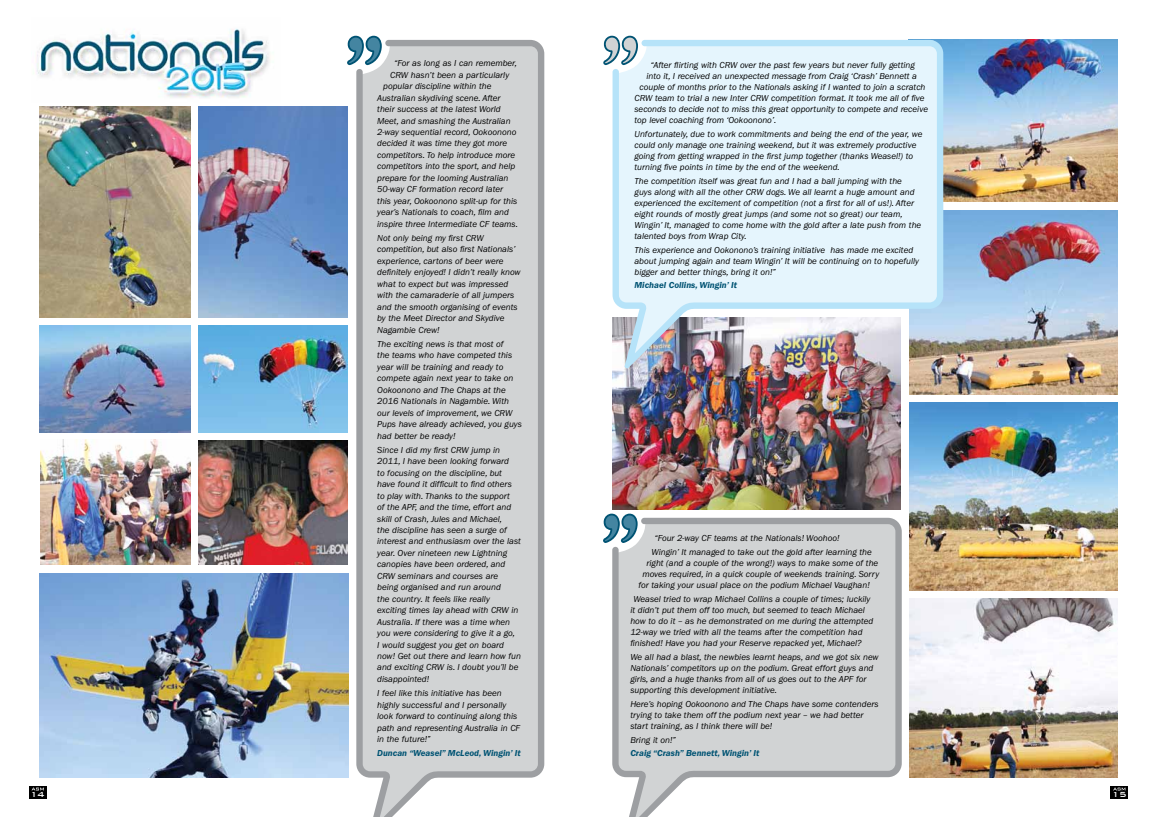
<style>
.page{position:relative;width:1157px;height:817px;background:#fff}
.page>*{position:absolute;margin:0;border:0;box-sizing:border-box;transform-origin:0 0}
.t1{font:500 9.8px "Bank Gothic";color:#fff}
.t2{font:italic 9px/11.4px "Franklin Gothic";color:#000}
.t3{font:italic 600 9px "Franklin Gothic";color:#005373}
</style>
<div class="page">
<img style="left:612px;top:368px;width:288px;height:141px">
<img style="left:40px;top:106px;width:150px;height:211px">
<img style="left:40px;top:573px;width:308px;height:204px">
<img style="left:909px;top:211px;width:208px;height:183px">
<img style="left:909px;top:598px;width:208px;height:179px">
<img style="left:943px;top:40px;width:174px;height:161px">
<img style="left:909px;top:403px;width:208px;height:187px">
<svg style="left:612px;top:40px;width:331px;height:328px;background:#dce9f2"></svg>
<svg style="left:603px;top:36px;width:43px;height:29px"></svg>
<svg style="left:612px;top:517px;width:289px;height:299px;background:#d2d4d5"></svg>
<svg style="left:603px;top:513px;width:34px;height:30px"></svg>
<svg style="left:356px;top:40px;width:188px;height:776px;background:#ced0d1"></svg>
<svg style="left:347px;top:36px;width:35px;height:29px"></svg>
<img style="left:199px;top:325px;width:149px;height:107px">
<img style="left:40px;top:325px;width:150px;height:107px">
<img style="left:41px;top:439px;width:149px;height:125px">
<img style="left:198px;top:441px;width:150px;height:123px">
<img style="left:199px;top:106px;width:148px;height:211px">
<img style="left:36px;top:28px;width:234px;height:70px">
<div style="left:29px;top:785px;width:17px;height:13px;background:#000"></div>
<svg style="left:32px;top:787px;width:12px;height:3px"></svg>
<div style="left:1110px;top:785px;width:18px;height:13px;background:#000"></div>
<svg style="left:1113px;top:787px;width:12px;height:3px"></svg>
<p class="t2" style="left:394px;top:58px;width:124px">“For as long as I can remember,</p>
<p class="t2" style="left:390px;top:69px;width:120px">CRW hasn’t been a particularly</p>
<p class="t2" style="left:383px;top:81px;width:110px">popular discipline within the</p>
<p class="t2" style="left:377px;top:92px;width:125px">Australian skydiving scene. After</p>
<p class="t2" style="left:377px;top:103px;width:125px">their success at the latest World</p>
<p class="t2" style="left:377px;top:115px;width:135px">Meet, and smashing the Australian</p>
<p class="t2" style="left:377px;top:126px;width:141px">2-way sequential record, Ookoonono</p>
<p class="t2" style="left:377px;top:138px;width:131px">decided it was time they got more</p>
<p class="t2" style="left:377px;top:149px;width:139px">competitors. To help introduce more</p>
<p class="t2" style="left:377px;top:161px;width:140px">competitors into the sport, and help</p>
<p class="t2" style="left:377px;top:172px;width:133px">prepare for the looming Australian</p>
<p class="t2" style="left:377px;top:184px;width:128px">50-way CF formation record later</p>
<p class="t2" style="left:377px;top:195px;width:142px">this year, Ookoonono split-up for this</p>
<p class="t2" style="left:377px;top:206px;width:133px">year’s Nationals to coach, film and</p>
<p class="t2" style="left:377px;top:218px;width:142px">inspire three Intermediate CF teams.</p>
<p class="t2" style="left:377px;top:232px;width:145px">Not only being my first CRW competition, but also first Nationals’ experience, cartons of beer were definitely enjoyed! I didn’t really know what to expect but was impressed with the camaraderie of all jumpers and the smooth organising of events by the Meet Director and Skydive<br>Nagambie Crew!</p>
<p class="t2" style="left:377px;top:338px;width:146px">The exciting news is that most of<br>the teams who have competed this year will be training and ready to compete again next year to take on<br>Ookoonono and The Chaps at the<br>2016 Nationals in Nagambie. With our levels of improvement, we CRW<br>Pups have already achieved, you guys had better be ready!</p>
<p class="t2" style="left:377px;top:444px;width:145px">Since I did my first CRW jump in<br>2011, I have been looking forward<br>to focusing on the discipline, but have found it difficult to find others to play with. Thanks to the support<br>of the APF, and the time, effort and skill of Crash, Jules and Michael,<br>the discipline has seen a surge of interest and enthusiasm over the last year. Over nineteen new Lightning canopies have been ordered, and<br>CRW seminars and courses are being organised and run around<br>the country. It feels like really exciting times lay ahead with CRW in<br>Australia. If there was a time when you were considering to give it a go,<br>I would suggest you get on board now! Get out there and learn how fun and exciting CRW is. I doubt you’ll be disappointed!</p>
<p class="t2" style="left:377px;top:687px;width:144px">I feel like this initiative has been highly successful and I personally look forward to continuing along this path and representing Australia in CF in the future!”</p>
<p class="t3" style="left:377px;top:748px;width:145px">Duncan “Weasel” McLeod, Wingin’ It</p>
<p class="t2" style="left:650px;top:59px;width:266px">“After flirting with CRW over the past few years but never fully getting</p>
<p class="t2" style="left:646px;top:70px;width:272px">into it, I received an unexpected message from Craig ‘Crash’ Bennett a</p>
<p class="t2" style="left:639px;top:81px;width:287px">couple of months prior to the Nationals asking if I wanted to join a scratch</p>
<p class="t2" style="left:634px;top:92px;width:291px">CRW team to trial a new Inter CRW competition format. It took me all of five</p>
<p class="t2" style="left:634px;top:103px;width:295px">seconds to decide not to miss this great opportunity to compete and receive</p>
<p class="t2" style="left:634px;top:114px;width:143px">top level coaching from ‘Ookoonono’.</p>
<p class="t2" style="left:634px;top:128px;width:289px;line-height:11px">Unfortunately, due to work commitments and being the end of the year, we could only manage one training weekend, but it was extremely productive going from getting wrapped in the first jump together (thanks Weasel!) to turning five points in time by the end of the weekend.</p>
<p class="t2" style="left:634px;top:175px;width:288px;line-height:11px">The competition itself was great fun and I had a ball jumping with the guys along with all the other CRW dogs. We all learnt a huge amount and experienced the excitement of competition (not a first for all of us!). After eight rounds of mostly great jumps (and some not so great) our team, Wingin’ It, managed to come home with the gold after a late push from the talented boys from Wrap City.</p>
<p class="t2" style="left:634px;top:244px;width:286px;line-height:11px">This experience and Ookonono’s training initiative has made me excited about jumping again and team Wingin’ It will be continuing on to hopefully bigger and better things, bring it on!”</p>
<p class="t3" style="left:634px;top:280px;width:104px">Michael Collins, Wingin’ It</p>
<p class="t2" style="left:651px;top:531px;width:222px;line-height:13.8px;text-indent:3px">“Four 2-way CF teams at the Nationals! Woohoo!<br>Wingin’ It managed to take out the gold after learning the</p>
<p class="t2" style="left:646px;top:557px;width:233px">right (and a couple of the wrong!) ways to make some of the</p>
<p class="t2" style="left:642px;top:568px;width:238px">moves required, in a quick couple of weekends training. Sorry</p>
<p class="t2" style="left:638px;top:579px;width:233px">for taking your usual place on the podium Michael Vaughan!</p>
<p class="t2" style="left:630px;top:593px;width:244px;line-height:11px;text-indent:3px">Weasel tried to wrap Michael Collins a couple of times; luckily it didn’t put them off too much, but seemed to teach Michael how to do it – as he demonstrated on me during the attempted 12-way we tried with all the teams after the competition had finished! Have you had your Reserve repacked yet, Michael?</p>
<p class="t2" style="left:630px;top:651px;width:250px;line-height:11px">We all had a blast, the newbies learnt heaps, and we got six new Nationals’ competitors up on the podium. Great effort guys and girls, and a huge thanks from all of us goes out to the APF for supporting this development initiative.</p>
<p class="t2" style="left:630px;top:698px;width:250px;line-height:11px">Here’s hoping Ookoonono and The Chaps have some contenders trying to take them off the podium next year – we had better start training, as I think there will be!</p>
<p class="t2" style="left:630px;top:733px;width:47px">Bring it on!”</p>
<p class="t3" style="left:630px;top:748px;width:130px">Craig “Crash” Bennett, Wingin’ It</p>
<p class="t1" style="left:30px;top:786px;width:16px">14</p>
<p class="t1" style="left:1112px;top:786px;width:16px">15</p>
</div>
